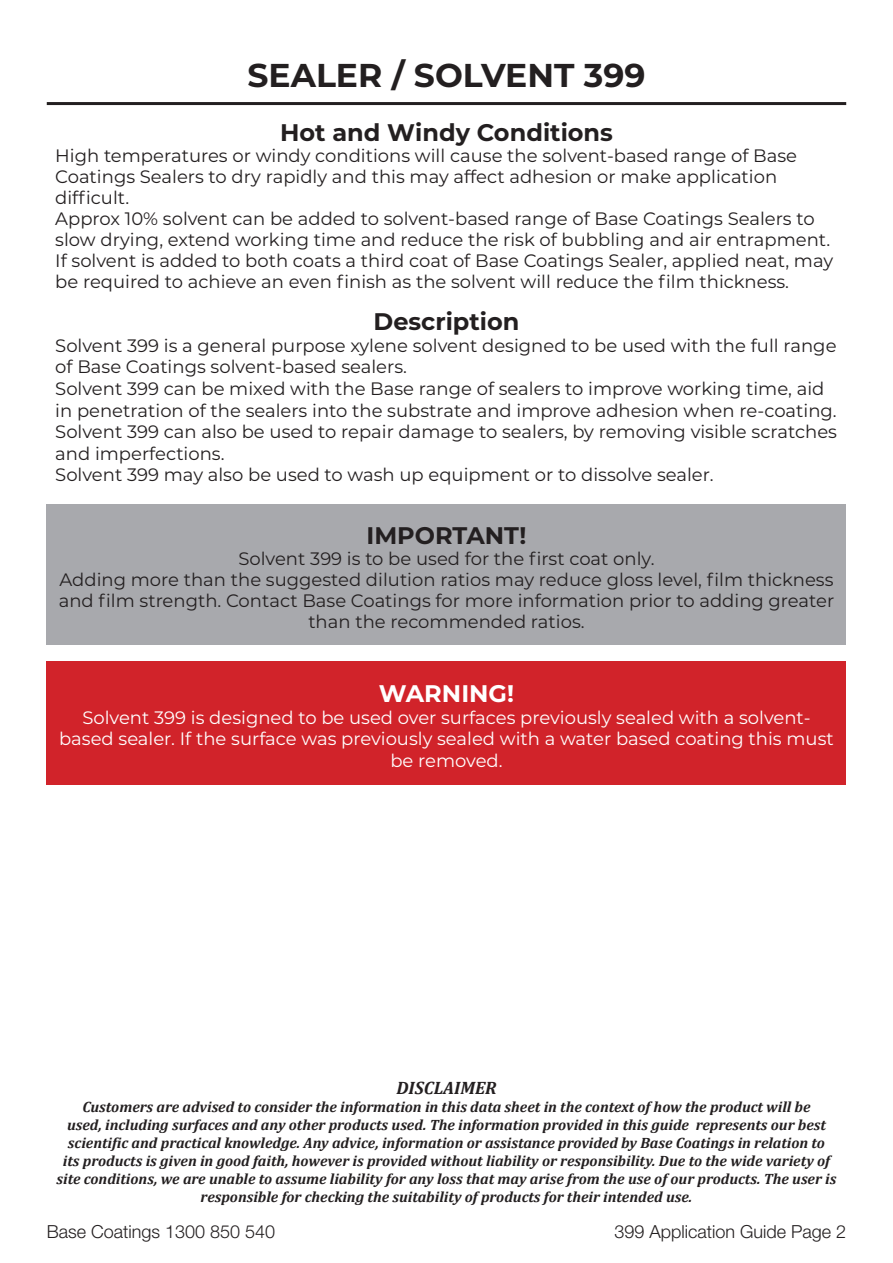
<style>
.page{position:relative;width:893px;height:1263px;background:#fff}
.page>*{position:absolute;margin:0;border:0;box-sizing:border-box;transform-origin:0 0}
.t1{font:700 33px "Montserrat";color:#231f20}
.t2{font:700 24px "Montserrat";color:#231f20}
.t3{font:700 24px "Montserrat";color:#fff}
.t4{font:18px/21px "Montserrat";color:#231f20}
.t5{font:18px/21.6px "Montserrat";color:#fff;text-align:center}
.t6{font:300 18px "Helvetica Neue LT Std";color:#231f20}
.t7{font:italic 700 18px "Cambria";color:#231f20}
.t8{font:italic 700 15px/18px "Cambria";color:#231f20;text-align:center}
</style>
<div class="page">
<div style="left:47px;top:661px;width:799px;height:123px;background:#d1232a"></div>
<hr style="left:47px;top:102px;width:799px;height:3px;background:#231f20">
<div style="left:47px;top:504px;width:799px;height:140px;background:#a8a9ad"></div>
<p class="t1" style="left:248px;top:52px;width:399px">SEALER / SOLVENT 399</p>
<p class="t2" style="left:280px;top:115px;width:334px">Hot and Windy Conditions</p>
<p class="t4" style="left:55px;top:145px;width:743px">High temperatures or windy conditions will cause the solvent-based range of Base<br>Coatings Sealers to dry rapidly and this may affect adhesion or make application difficult.</p>
<p class="t4" style="left:55px;top:208px;width:779px">Approx 10% solvent can be added to solvent-based range of Base Coatings Sealers to slow drying, extend working time and reduce the risk of bubbling and air entrapment.<br>If solvent is added to both coats a third coat of Base Coatings Sealer, applied neat, may be required to achieve an even finish as the solvent will reduce the film thickness.</p>
<p class="t2" style="left:374px;top:304px;width:147px">Description</p>
<p class="t4" style="left:55px;top:334px;width:783px;line-height:21.6px">Solvent 399 is a general purpose xylene solvent designed to be used with the full range of Base Coatings solvent-based sealers.</p>
<p class="t4" style="left:55px;top:377px;width:783px;line-height:21.6px">Solvent 399 can be mixed with the Base range of sealers to improve working time, aid in penetration of the sealers into the substrate and improve adhesion when re-coating.</p>
<p class="t4" style="left:55px;top:420px;width:783px;line-height:21.6px">Solvent 399 can also be used to repair damage to sealers, by removing visible scratches and imperfections.</p>
<p class="t4" style="left:55px;top:464px;width:660px">Solvent 399 may also be used to wash up equipment or to dissolve sealer.</p>
<p class="t2" style="left:366px;top:518px;width:162px">IMPORTANT!</p>
<p class="t4" style="left:238px;top:547px;width:418px">Solvent 399 is to be used for the first coat only.</p>
<p class="t4" style="left:59px;top:568px;width:777px;text-align:center">Adding more than the suggested dilution ratios may reduce gloss level, film thickness and film strength. Contact Base Coatings for more information prior to adding greater than the recommended ratios.</p>
<p class="t3" style="left:379px;top:676px;width:137px">WARNING!</p>
<p class="t5" style="left:59px;top:706px;width:776px">Solvent 399 is designed to be used over surfaces previously sealed with a solvent&shy;based sealer. If the surface was previously sealed with a water based coating this must be removed.</p>
<p class="t7" style="left:396px;top:1075px;width:102px">DISCLAIMER</p>
<p class="t8" style="left:57px;top:1098px;width:781px">Customers are advised to consider the information in this data sheet in the context of how the product will be<br>used, including surfaces and any other products used. The information provided in this guide represents our best scientific and practical knowledge. Any advice, information or assistance provided by Base Coatings in relation to<br>its products is given in good faith, however is provided without liability or responsibility. Due to the wide variety of site conditions, we are unable to assume liability for any loss that may arise from the use of our products. The user is responsible for checking the suitability of products for their intended use.</p>
<p class="t6" style="left:47px;top:1220px;width:230px">Base Coatings 1300 850 540</p>
<p class="t6" style="left:614px;top:1220px;width:233px">399 Application Guide Page 2</p>
</div>
